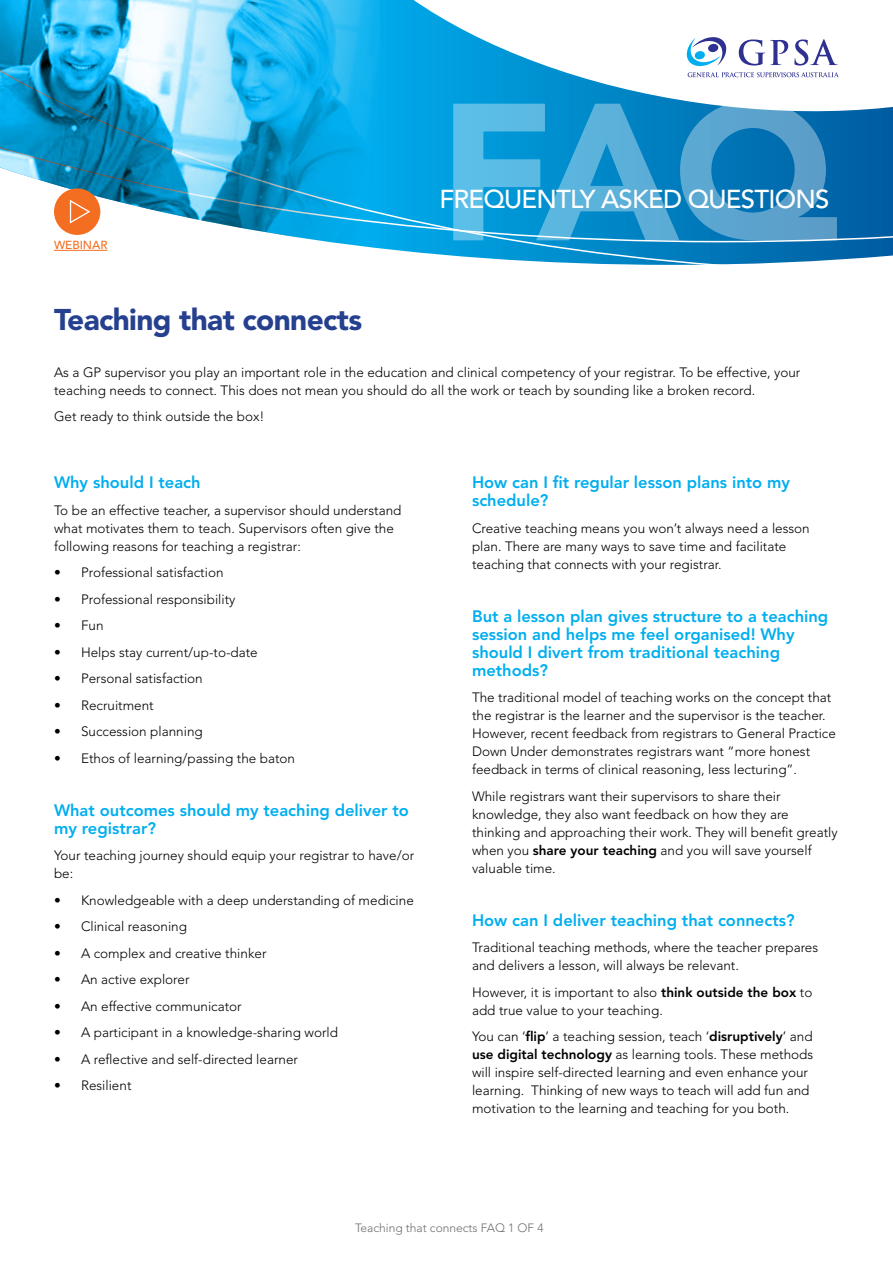
<style>
.page{position:relative;width:893px;height:1263px;background:#fff}
.page>*{position:absolute;margin:0;border:0;box-sizing:border-box;transform-origin:0 0}
.t1{font:900 192.9px "Avenir LT Std";color:#fff}
.t2{font:900 29.7px "Avenir LT Std";letter-spacing:-.02em;color:#25408f}
.t3{font:500 25.8px "Avenir LT Std";letter-spacing:-.03em;color:#fff}
.t4{font:800 16.5px/18px "Avenir LT Std";color:#00aeef}
.t5{font:300 13.5px/18px "Avenir LT Std";color:#000}
.t6{font:300 12px "Avenir LT Std";color:#6d6e71}
.t7{font:500 11.7px "Avenir LT Std";color:#f36e21}
.s1{font-weight:800}
</style>
<div class="page">
<svg style="left:388px;top:136px;width:505px;height:129px;background:#0d88c6"></svg>
<svg style="left:388px;top:0;width:505px;height:136px"></svg>
<svg style="left:687px;top:37px;width:39px;height:29px"></svg>
<svg style="left:688px;top:72px;width:151px;height:5px"></svg>
<svg style="left:739px;top:39px;width:49px;height:27px"></svg>
<svg style="left:794px;top:39px;width:44px;height:27px"></svg>
<img style="left:0;top:0;width:388px;height:250px">
<hr style="left:54px;top:250px;width:54px;height:1px;background:#f36e21">
<div style="left:54px;top:188px;width:46px;height:47px;background:#f36e21;border-radius:50%"></div>
<svg style="left:70px;top:200px;width:20px;height:24px"></svg>
<p class="t7" style="left:54px;top:238px;width:55px">WEBINAR</p>
<h1 class="t1" style="left:438px;top:56px;width:401px">FAQ</h1>
<h3 class="t3" style="left:439px;top:184px;width:391px">FREQUENTLY ASKED QUESTIONS</h3>
<h2 class="t2" style="left:54px;top:302px;width:310px">Teaching that connects</h2>
<p class="t5" style="left:54px;top:363px;width:748px">As a GP supervisor you play an important role in the education and clinical competency of your registrar. To be effective, your teaching needs to connect. This does not mean you should do all the work or teach by sounding like a broken record.</p>
<p class="t5" style="left:54px;top:407px;width:212px">Get ready to think outside the box!</p>
<p class="t4" style="left:54px;top:473px;width:148px">Why should I teach</p>
<p class="t5" style="left:54px;top:501px;width:349px">To be an effective teacher, a supervisor should understand what motivates them to teach. Supervisors often give the following reasons for teaching a registrar:</p>
<p class="t5" style="left:54px;top:563px;width:171px">• Professional satisfaction</p>
<p class="t5" style="left:54px;top:590px;width:183px">• Professional responsibility</p>
<p class="t5" style="left:54px;top:616px;width:51px">• Fun</p>
<p class="t5" style="left:54px;top:643px;width:205px">• Helps stay current/up-to-date</p>
<p class="t5" style="left:54px;top:669px;width:150px">• Personal satisfaction</p>
<p class="t5" style="left:54px;top:696px;width:101px">• Recruitment</p>
<p class="t5" style="left:54px;top:722px;width:150px">• Succession planning</p>
<p class="t5" style="left:54px;top:749px;width:243px">• Ethos of learning/passing the baton</p>
<p class="t4" style="left:54px;top:801px;width:357px">What outcomes should my teaching deliver to my registrar?</p>
<p class="t5" style="left:54px;top:846px;width:362px">Your teaching journey should equip your registrar to have/or be:</p>
<p class="t5" style="left:54px;top:891px;width:361px">• Knowledgeable with a deep understanding of medicine</p>
<p class="t5" style="left:54px;top:917px;width:135px">• Clinical reasoning</p>
<p class="t5" style="left:54px;top:944px;width:214px">• A complex and creative thinker</p>
<p class="t5" style="left:54px;top:970px;width:137px">• An active explorer</p>
<p class="t5" style="left:54px;top:997px;width:189px">• An effective communicator</p>
<p class="t5" style="left:54px;top:1023px;width:286px">• A participant in a knowledge-sharing world</p>
<p class="t5" style="left:54px;top:1050px;width:246px">• A reflective and self-directed learner</p>
<p class="t5" style="left:54px;top:1076px;width:79px">• Resilient</p>
<p class="t4" style="left:472px;top:473px;width:320px">How can I fit regular lesson plans into my schedule?</p>
<p class="t5" style="left:472px;top:519px;width:339px">Creative teaching means you won’t always need a lesson plan. There are many ways to save time and facilitate teaching that connects with your registrar.</p>
<p class="t4" style="left:472px;top:607px;width:358px">But a lesson plan gives structure to a teaching session and helps me feel organised! Why should I divert from traditional teaching methods?</p>
<p class="t5" style="left:472px;top:688px;width:365px">The traditional model of teaching works on the concept that the registrar is the learner and the supervisor is the teacher.<br>However, recent feedback from registrars to General Practice Down Under demonstrates registrars want “more honest feedback in terms of clinical reasoning, less lecturing”.</p>
<p class="t5" style="left:472px;top:787px;width:367px">While registrars want their supervisors to share their knowledge, they also want feedback on how they are thinking and approaching their work. They will benefit greatly when you <span class="s1">share your teaching</span> and you will save yourself valuable time.</p>
<p class="t4" style="left:472px;top:911px;width:324px">How can I deliver teaching that connects?</p>
<p class="t5" style="left:472px;top:938px;width:348px">Traditional teaching methods, where the teacher prepares and delivers a lesson, will always be relevant.</p>
<p class="t5" style="left:472px;top:983px;width:342px">However, it is important to also <span class="s1">think outside the box</span> to add true value to your teaching.</p>
<p class="t5" style="left:472px;top:1027px;width:343px">You can ‘<span class="s1">flip</span>’ a teaching session, teach ‘<span class="s1">disruptively</span>’ and <span class="s1">use digital technology</span> as learning tools. These methods will inspire self-directed learning and even enhance your learning. Thinking of new ways to teach will add fun and motivation to the learning and teaching for you both.</p>
<p class="t6" style="left:355px;top:1220px;width:190px">Teaching that connects FAQ 1 OF 4</p>
</div>
